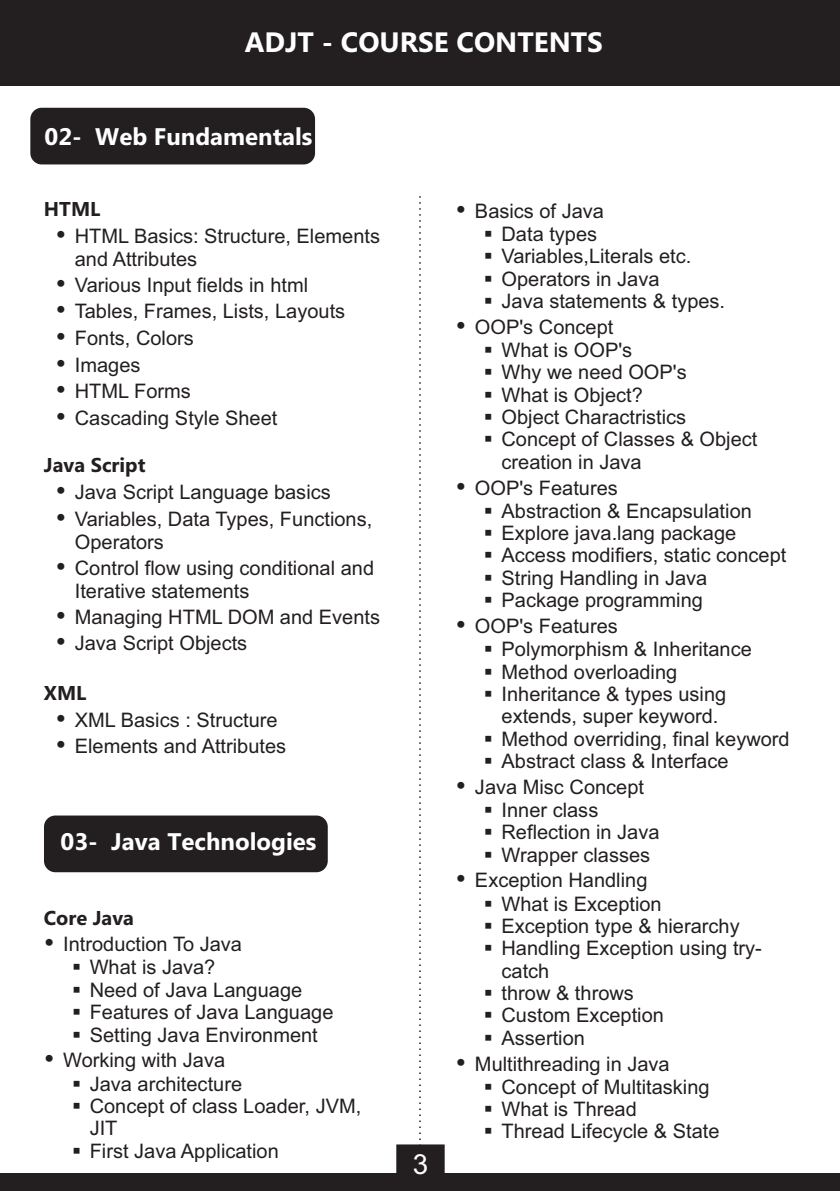
<style>
.page{position:relative;width:840px;height:1191px;background:#fff}
.page>*{position:absolute;margin:0;border:0;box-sizing:border-box;transform-origin:0 0}
.t1{font:700 28px "Ebrima";color:#fff}
.t2{font:27.8px "Arial";color:#fff}
.t3{font:700 24px "Ebrima";color:#fff}
.t4{font:20px/26.6px "Arial";color:#231f20}
.t5{font:700 20px "Ebrima";color:#231f20}
</style>
<div class="page">
<div style="left:0;top:1174px;width:839px;height:17px;background:#231f20"></div>
<div style="left:0;top:0;width:839px;height:85px;background:#231f20"></div>
<div style="left:30px;top:108px;width:285px;height:56px;background:#231f20;border-radius:11px"></div>
<div style="left:44px;top:815px;width:283px;height:57px;background:#231f20;border-radius:11px"></div>
<svg style="left:395px;top:196px;width:50px;height:978px"></svg>
<h1 class="t1" style="left:245px;top:32px;width:359px">ADJT - COURSE CONTENTS</h1>
<p class="t3" style="left:45px;top:127px;width:269px">02- Web Fundamentals</p>
<p class="t5" style="left:44px;top:201px;width:58px">HTML</p>
<p class="t4" style="left:75px;top:226px;width:306px;line-height:23.2px">HTML Basics: Structure, Elements and Attributes</p>
<p class="t4" style="left:75px;top:273px;width:272px">Various Input fields in html<br>Tables, Frames, Lists, Layouts<br>Fonts, Colors<br>Images<br>HTML Forms<br>Cascading Style Sheet</p>
<p class="t5" style="left:44px;top:457px;width:103px">Java Script</p>
<p class="t4" style="left:75px;top:480px;width:299px">Java Script Language basics<br>Variables, Data Types, Functions,</p>
<p class="t4" style="left:75px;top:530px;width:301px;line-height:25.8px">Operators<br>Control flow using conditional and</p>
<p class="t4" style="left:75px;top:579px;width:306px">Iterative statements<br>Managing HTML DOM and Events<br>Java Script Objects</p>
<p class="t5" style="left:44px;top:685px;width:44px">XML</p>
<p class="t4" style="left:75px;top:708px;width:213px">XML Basics : Structure<br>Elements and Attributes</p>
<p class="t3" style="left:61px;top:832px;width:257px">03- Java Technologies</p>
<p class="t5" style="left:44px;top:910px;width:92px">Core Java</p>
<p class="t4" style="left:63px;top:932px;width:180px">Introduction To Java</p>
<p class="t4" style="left:72px;top:956px;width:145px">▪ What is Java?</p>
<p class="t4" style="left:72px;top:978px;width:232px">▪ Need of Java Language</p>
<p class="t4" style="left:72px;top:1000px;width:263px">▪ Features of Java Language</p>
<p class="t4" style="left:63px;top:1023px;width:256px;line-height:25.8px;text-indent:9px">▪ Setting Java Environment<br>Working with Java</p>
<p class="t4" style="left:72px;top:1072px;width:171px">▪ Java architecture</p>
<p class="t4" style="left:90px;top:1096px;width:273px;line-height:22.4px;text-indent:-18px">▪ Concept of class Loader, JVM,<br>JIT</p>
<p class="t4" style="left:72px;top:1139px;width:208px">▪ First Java Application</p>
<h2 class="t2" style="left:412px;top:1153px;width:17px">3</h2>
<p class="t4" style="left:474px;top:199px;width:130px">Basics of Java</p>
<p class="t4" style="left:483px;top:222px;width:115px">▪ Data types</p>
<p class="t4" style="left:483px;top:245px;width:209px">▪ Variables,Literals etc.</p>
<p class="t4" style="left:483px;top:267px;width:177px">▪ Operators in Java</p>
<p class="t4" style="left:474px;top:290px;width:251px;line-height:25.8px;text-indent:9px">▪ Java statements &amp; types.<br>OOP's Concept</p>
<p class="t4" style="left:483px;top:338px;width:150px">▪ What is OOP's</p>
<p class="t4" style="left:483px;top:361px;width:204px">▪ Why we need OOP's</p>
<p class="t4" style="left:483px;top:383px;width:160px">▪ What is Object?</p>
<p class="t4" style="left:483px;top:405px;width:204px">▪ Object Charactristics</p>
<p class="t4" style="left:501px;top:430px;width:257px;line-height:22.4px;text-indent:-18px">▪ Concept of Classes &amp; Object creation in Java</p>
<p class="t4" style="left:474px;top:476px;width:144px">OOP's Features</p>
<p class="t4" style="left:483px;top:499px;width:269px">▪ Abstraction &amp; Encapsulation</p>
<p class="t4" style="left:483px;top:521px;width:254px">▪ Explore java.lang package</p>
<p class="t4" style="left:483px;top:544px;width:304px">▪ Access modifiers, static concept</p>
<p class="t4" style="left:483px;top:566px;width:225px">▪ String Handling in Java</p>
<p class="t4" style="left:474px;top:589px;width:229px;line-height:25.8px;text-indent:9px">▪ Package programming<br>OOP's Features</p>
<p class="t4" style="left:483px;top:637px;width:269px">▪ Polymorphism &amp; Inheritance</p>
<p class="t4" style="left:483px;top:660px;width:195px">▪ Method overloading</p>
<p class="t4" style="left:483px;top:684px;width:244px;line-height:22.4px;text-align:center">▪ Inheritance &amp; types using extends, super keyword.</p>
<p class="t4" style="left:483px;top:727px;width:307px">▪ Method overriding, final keyword</p>
<p class="t4" style="left:474px;top:750px;width:255px;line-height:25.8px;text-indent:9px">▪ Abstract class &amp; Interface<br>Java Misc Concept</p>
<p class="t4" style="left:483px;top:798px;width:116px">▪ Inner class</p>
<p class="t4" style="left:483px;top:820px;width:177px">▪ Reflection in Java</p>
<p class="t4" style="left:474px;top:843px;width:177px;line-height:25.8px;text-align:center">▪ Wrapper classes<br>Exception Handling</p>
<p class="t4" style="left:483px;top:892px;width:179px">▪ What is Exception</p>
<p class="t4" style="left:483px;top:914px;width:257px">▪ Exception type &amp; hierarchy</p>
<p class="t4" style="left:501px;top:939px;width:262px;line-height:22.4px;text-indent:-18px">▪ Handling Exception using try&shy;catch</p>
<p class="t4" style="left:483px;top:981px;width:151px">▪ throw &amp; throws</p>
<p class="t4" style="left:483px;top:1004px;width:181px">▪ Custom Exception</p>
<p class="t4" style="left:474px;top:1026px;width:196px;line-height:25.8px;text-indent:9px">▪ Assertion<br>Multithreading in Java</p>
<p class="t4" style="left:483px;top:1075px;width:227px">▪ Concept of Multitasking</p>
<p class="t4" style="left:483px;top:1097px;width:154px">▪ What is Thread</p>
<p class="t4" style="left:483px;top:1120px;width:237px">▪ Thread Lifecycle &amp; State</p>
</div>
